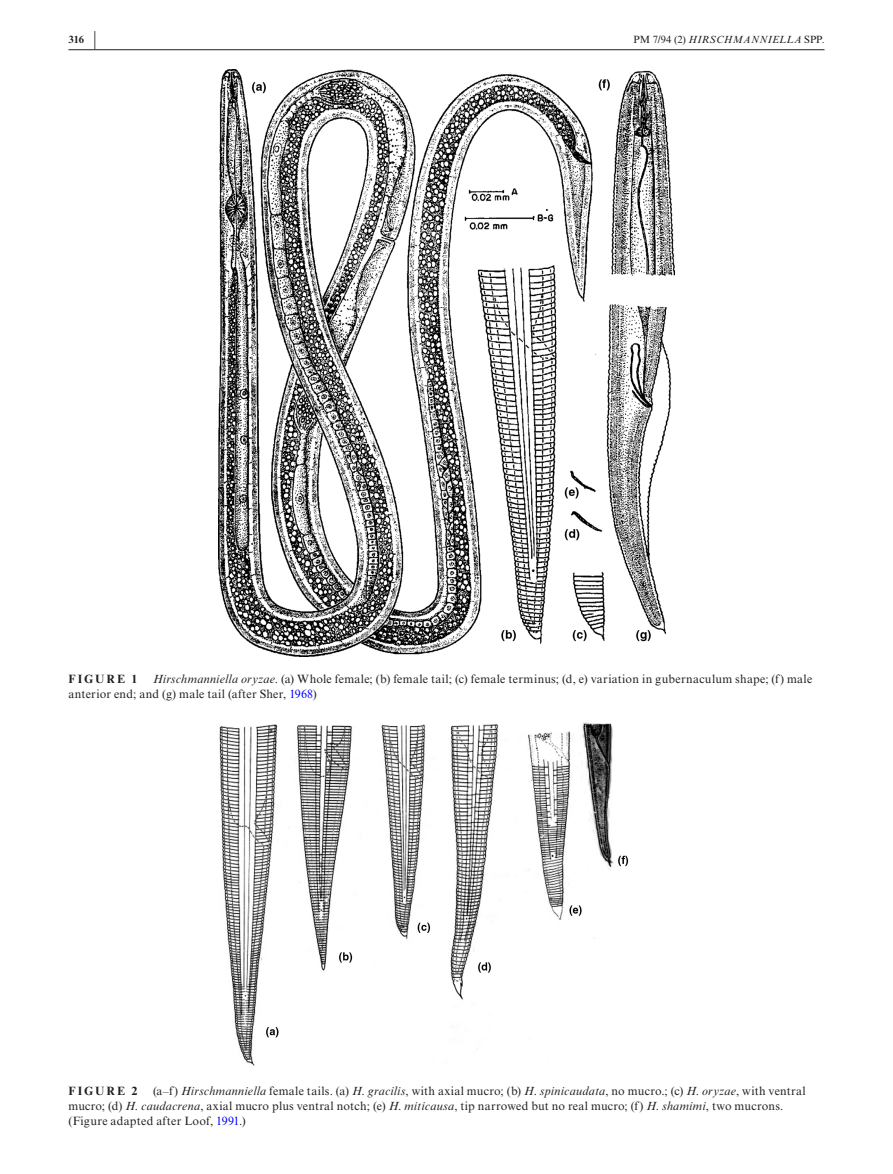
<style>
.page{position:relative;width:893px;height:1174px;background:#fff}
.page>*{position:absolute;margin:0;border:0;box-sizing:border-box;transform-origin:0 0}
.t1{font:12px/15px "Times New Roman MT Std";letter-spacing:.025em;color:#231f20}
.t2{font:700 12px "Times New Roman MT Std";letter-spacing:.175em;color:#231f20}
.t3{font:italic 10.5px "Times New Roman MT Std";letter-spacing:.02em;color:#231f20}
.t4{font:700 10.5px "Times New Roman MT Std";color:#231f20}
.s1{font-size:20.25px}
.s2{font-style:normal}
.s3{font-style:italic}
.s4{color:#00f}
</style>
<div class="page">
<hr style="left:68px;top:49px;width:756px;height:1px;background:#231f20">
<img style="left:219px;top:69px;width:455px;height:587px">
<img style="left:219px;top:723px;width:410px;height:343px">
<p class="t4" style="left:68px;top:33px;width:29px">316 <span class="s1">|</span></p>
<p class="t3" style="left:633px;top:33px;width:192px"><span class="s2">PM 7/94 (2)</span> HIRSCHMANNIELLA <span class="s2">SPP.</span></p>
<p class="t1" style="left:68px;top:671px;width:745px;text-indent:85px"><span class="s3">Hirschmanniella oryzae</span>. (a) Whole female; (b) female tail; (c) female terminus; (d, e) variation in gubernaculum shape; (f) male anterior end; and (g) male tail (after Sher, <span class="s4">1968</span>)</p>
<p class="t2" style="left:68px;top:671px;width:71px">FIGURE 1</p>
<p class="t1" style="left:68px;top:1083px;width:739px;text-indent:85px">(a–f) <span class="s3">Hirschmanniella</span> female tails. (a) <span class="s3">H</span>. <span class="s3">gracilis</span>, with axial mucro; (b) <span class="s3">H</span>. <span class="s3">spinicaudata</span>, no mucro.; (c) <span class="s3">H</span>. <span class="s3">oryzae</span>, with ventral mucro; (d) <span class="s3">H</span>. <span class="s3">caudacrena</span>, axial mucro plus ventral notch; (e) <span class="s3">H</span>. <span class="s3">miticausa</span>, tip narrowed but no real mucro; (f) <span class="s3">H</span>. <span class="s3">shamimi</span>, two mucrons. (Figure adapted after Loof, <span class="s4">1991</span>.)</p>
<p class="t2" style="left:68px;top:1083px;width:71px">FIGURE 2</p>
</div>
